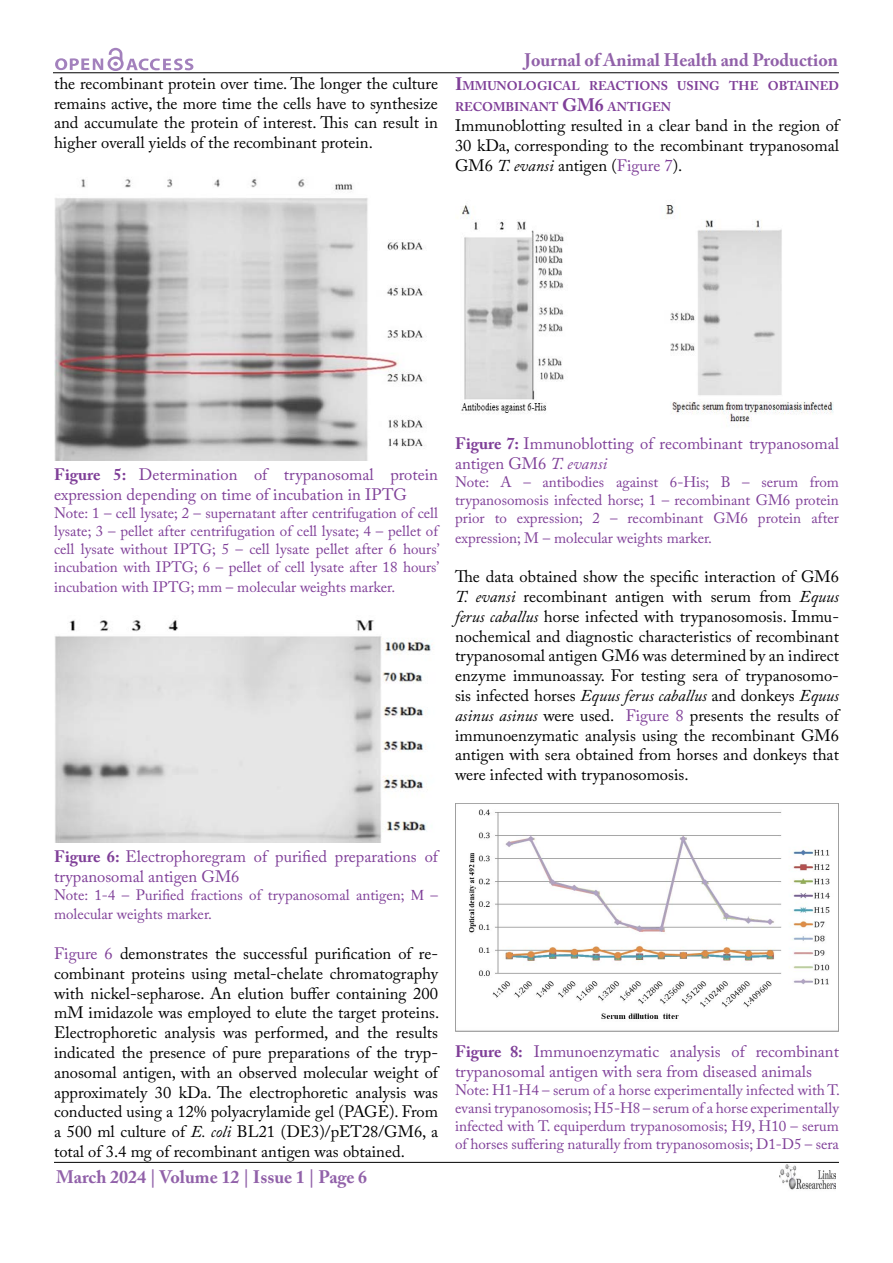
<style>
.page{position:relative;width:893px;height:1263px;background:#fff}
.page>*{position:absolute;margin:0;border:0;box-sizing:border-box;transform-origin:0 0}
.t1{font:700 18px "Adobe Caslon Pro";color:#9161a9}
.t2{font:16.5px/19.8px "Adobe Caslon Pro";color:#000;text-align:justify}
.t3{font:16.5px/19.8px "Adobe Caslon Pro";color:#7f3f98}
.t4{font:15px/18px "Adobe Caslon Pro";color:#7f3f98;text-align:justify}
.t5{font:700 12.6px "Adobe Caslon Pro";color:#7f3f98}
.s1{font-size:18px}
.s2{font-style:italic}
.s3{color:#7f3f98}
.s4{font-weight:700}
.s5{font-family:"Times New Roman"}
</style>
<div class="page">
<hr style="left:53px;top:72px;width:786px;height:1px;background:#000">
<hr style="left:54px;top:1162px;width:785px;height:1px;background:#000">
<svg style="left:55px;top:48px;width:138px;height:23px"></svg>
<img style="left:780px;top:1165px;width:55px;height:25px">
<img style="left:54px;top:179px;width:371px;height:282px">
<img style="left:55px;top:620px;width:376px;height:222px">
<img style="left:460px;top:205px;width:373px;height:221px">
<img style="left:455px;top:803px;width:384px;height:229px">
<p class="t2" style="left:54px;top:73px;width:385px">the recombinant protein over time. The longer the culture remains active, the more time the cells have to synthesize and accumulate the protein of interest. This can result in higher overall yields of the recombinant protein.</p>
<p class="t1" style="left:525px;top:50px;width:315px">Journal of Animal Health and Production</p>
<p class="t5" style="left:455px;top:78px;width:256px"><span class="s1">I</span>MMUNOLOGICAL REACTIONS USING</p>
<p class="t5" style="left:729px;top:78px;width:111px">THE OBTAINED</p>
<p class="t5" style="left:455px;top:100px;width:217px">RECOMBINANT <span class="s1">GM6</span> ANTIGEN</p>
<p class="t2" style="left:455px;top:116px;width:385px">Immunoblotting resulted in a clear band in the region of 30 kDa, corresponding to the recombinant trypanosomal GM6 <span class="s2">T. evansi</span> antigen (<span class="s3">Figure 7</span>).</p>
<p class="t3" style="left:54px;top:465px;width:385px"><span class="s4">Figure 5:</span> Determination of trypanosomal protein expression depending on time of incubation in IPTG</p>
<p class="t4" style="left:54px;top:504px;width:387px">Note: 1 – cell lysate; 2 – supernatant after centrifugation of cell lysate; 3 – pellet after centrifugation of cell lysate; 4 – pellet of cell lysate without IPTG; 5 – cell lysate pellet after 6 hours’ incubation with IPTG; 6 – pellet of cell lysate after 18 hours’</p>
<p class="t4" style="left:54px;top:578px;width:343px">incubation with IPTG; mm – molecular weights marker.</p>
<p class="t3" style="left:455px;top:433px;width:385px"><span class="s4">Figure 7:</span> Immunoblotting of recombinant trypanosomal antigen GM6 <span class="s2">T. evansi</span></p>
<p class="t4" style="left:455px;top:472px;width:385px">Note: A – antibodies against 6-His; B – serum from trypanosomosis infected horse; 1 – recombinant GM6 protein prior to expression; 2 – recombinant GM6 protein after</p>
<p class="t4" style="left:455px;top:528px;width:259px">expression; M – molecular weights marker.</p>
<p class="t2" style="left:455px;top:566px;width:385px">The data obtained show the specific interaction of GM6<br><span class="s2">T. evansi</span> recombinant antigen with serum from <span class="s2">Equus ferus caballus</span> horse infected with trypanosomosis. Immu&shy;nochemical and diagnostic characteristics of recombinant trypanosomal antigen GM6 was determined by an indirect enzyme immunoassay. For testing sera of trypanosomo&shy;sis infected horses <span class="s2">Equus ferus caballus</span> and donkeys <span class="s2">Equus asinus asinus</span> were used. <span class="s3">Figure 8</span> presents the results of immunoenzymatic analysis using the recombinant GM6 antigen with sera obtained from horses and donkeys that were infected with trypanosomosis.</p>
<p class="t3" style="left:54px;top:846px;width:385px"><span class="s4">Figure 6:</span> Electrophoregram of purified preparations of trypanosomal antigen GM6</p>
<p class="t4" style="left:54px;top:884px;width:385px;line-height:19.8px">Note: 1-4 – Purified fractions of trypanosomal antigen; <span class="s5">М</span> – molecular weights marker.</p>
<p class="t2" style="left:54px;top:943px;width:387px"><span class="s3">Figure 6</span> demonstrates the successful purification of re&shy;combinant proteins using metal-chelate chromatography with nickel-sepharose. An elution buffer containing 200 mM imidazole was employed to elute the target proteins.<br>Electrophoretic analysis was performed, and the results indicated the presence of pure preparations of the tryp&shy;anosomal antigen, with an observed molecular weight of approximately 30 kDa. The electrophoretic analysis was conducted using a 12% polyacrylamide gel (PAGE). From a 500 ml culture of <span class="s2">E. coli</span> BL21 (DE3)/pET28/GM6, a total of 3.4 mg of recombinant antigen was obtained.</p>
<p class="t1" style="left:56px;top:1166px;width:313px">March 2024 | Volume 12 | Issue 1 | Page 6</p>
<p class="t3" style="left:455px;top:1041px;width:385px"><span class="s4">Figure 8:</span> Immunoenzymatic analysis of recombinant trypanosomal antigen with sera from diseased animals</p>
<p class="t4" style="left:455px;top:1081px;width:386px">Note: H1-H4 – serum of a horse experimentally infected with T. evansi trypanosomosis; H5-H8 – serum of a horse experimentally infected with T. equiperdum trypanosomosis; H9, H10 – serum of horses suffering naturally from trypanosomosis; D1-D5 – sera</p>
</div>
